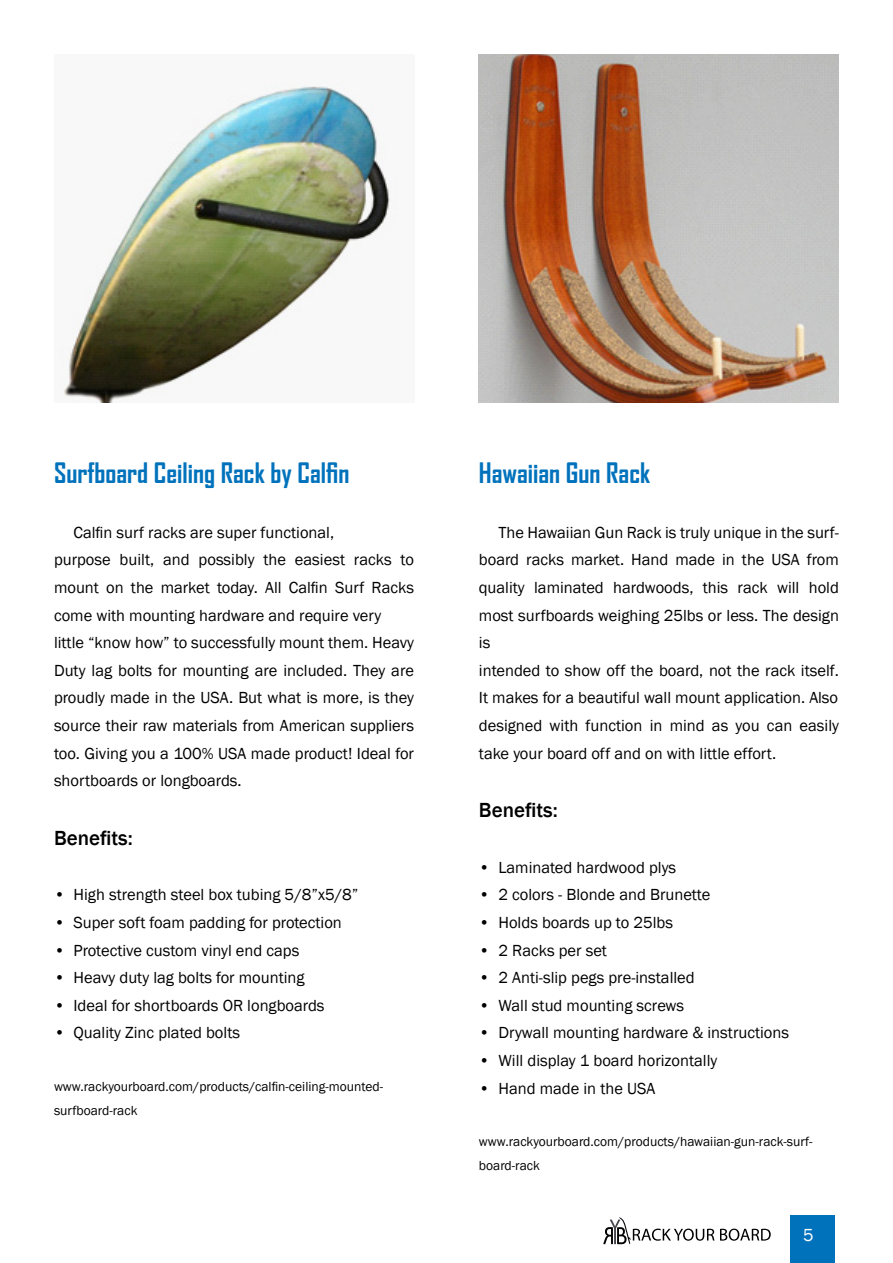
<style>
.page{position:relative;width:893px;height:1263px;background:#fff}
.page>*{position:absolute;margin:0;border:0;box-sizing:border-box;transform-origin:0 0}
.t1{font:700 27px "Agency FB";color:#0072bc}
.t2{font:500 21px "Franklin Gothic";color:#000}
.t3{font:18px "Franklin Gothic";color:#fff}
.t4{font:16.5px/27.6px "Franklin Gothic";color:#000}
.t5{font:13.5px/24.6px "Franklin Gothic";color:#000}
</style>
<div class="page">
<div style="left:790px;top:1215px;width:45px;height:48px;background:#0072bc"></div>
<svg style="left:603px;top:1217px;width:168px;height:27px"></svg>
<img style="left:60px;top:83px;width:337px;height:319px">
<img style="left:478px;top:54px;width:361px;height:348px">
<h1 class="t1" style="left:54px;top:456px;width:297px">Surfboard Ceiling Rack by Calfin</h1>
<p class="t4" style="left:54px;top:519px;width:362px;text-indent:20px">Calfin surf racks are super functional,<br>purpose built, and possibly the easiest racks to mount on the market today. All Calfin Surf Racks come with mounting hardware and require very little “know how” to successfully mount them. Heavy Duty lag bolts for mounting are included. They are proudly made in the USA. But what is more, is they source their raw materials from American suppliers too. Giving you a 100% USA made product! Ideal for shortboards or longboards.</p>
<p class="t2" style="left:54px;top:825px;width:80px">Benefits:</p>
<p class="t4" style="left:54px;top:881px;width:306px">• High strength steel box tubing 5/8”x5/8”</p>
<p class="t4" style="left:54px;top:909px;width:289px">• Super soft foam padding for protection</p>
<p class="t4" style="left:54px;top:936px;width:247px">• Protective custom vinyl end caps</p>
<p class="t4" style="left:54px;top:964px;width:252px">• Heavy duty lag bolts for mounting</p>
<p class="t4" style="left:54px;top:992px;width:272px">• Ideal for shortboards OR longboards</p>
<p class="t4" style="left:54px;top:1019px;width:188px">• Quality Zinc plated bolts</p>
<p class="t5" style="left:54px;top:1074px;width:331px">www.rackyourboard.com/products/calfin-ceiling-mounted&shy;surfboard-rack</p>
<h1 class="t1" style="left:479px;top:456px;width:173px">Hawaiian Gun Rack</h1>
<p class="t4" style="left:479px;top:519px;width:362px;text-indent:20px">The Hawaiian Gun Rack is truly unique in the surf&shy;board racks market. Hand made in the USA from quality laminated hardwoods, this rack will hold most surfboards weighing 25lbs or less. The design is<br>intended to show off the board, not the rack itself.<br>It makes for a beautiful wall mount application. Also designed with function in mind as you can easily take your board off and on with little effort.</p>
<p class="t2" style="left:479px;top:797px;width:80px">Benefits:</p>
<p class="t4" style="left:479px;top:854px;width:199px">• Laminated hardwood plys</p>
<p class="t4" style="left:479px;top:881px;width:233px">• 2 colors - Blonde and Brunette</p>
<p class="t4" style="left:479px;top:909px;width:196px">• Holds boards up to 25lbs</p>
<p class="t4" style="left:479px;top:936px;width:130px">• 2 Racks per set</p>
<p class="t4" style="left:479px;top:964px;width:217px">• 2 Anti-slip pegs pre-installed</p>
<p class="t4" style="left:479px;top:992px;width:207px">• Wall stud mounting screws</p>
<p class="t4" style="left:479px;top:1019px;width:312px">• Drywall mounting hardware &amp; instructions</p>
<p class="t4" style="left:479px;top:1047px;width:240px">• Will display 1 board horizontally</p>
<p class="t4" style="left:479px;top:1074px;width:178px">• Hand made in the USA</p>
<p class="t5" style="left:479px;top:1129px;width:335px">www.rackyourboard.com/products/hawaiian-gun-rack-surf&shy;board-rack</p>
<p class="t3" style="left:803px;top:1223px;width:12px">5</p>
</div>
